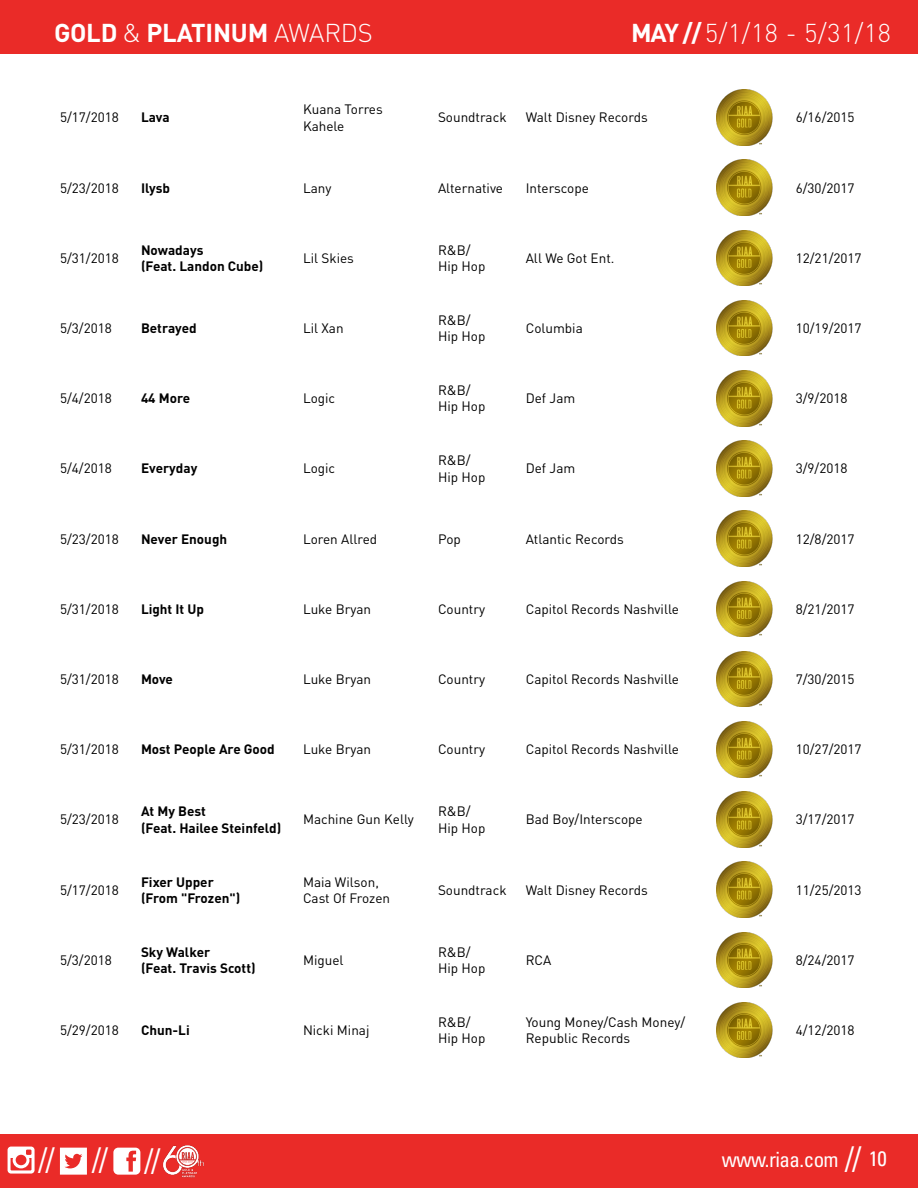
<style>
.page{position:relative;width:918px;height:1188px;background:#fff}
.page>*{position:absolute;margin:0;border:0;box-sizing:border-box;transform-origin:0 0}
.t1{font:condensed 31.5px "Univers LT Std";color:#fff}
.t2{font:700 25.5px "DINOT";letter-spacing:-.01em;color:#fff}
.t3{font:300 25.5px "DINOT";color:#fff}
.t4{font:condensed 21px "Univers LT Std";letter-spacing:-.025em;color:#fff}
.t5{font:13.5px/16.2px "DINOT";color:#000}
.t6{font:700 13.5px/16.2px "DINOT";color:#000}
.s1{font-weight:300}
.s2{font-weight:700}
.s3{font-size:31.5px}
</style>
<div class="page">
<div style="left:0;top:1134px;width:918px;height:54px;background:#ea2b28"></div>
<div style="left:0;top:0;width:918px;height:54px;background:#ea2b28"></div>
<svg style="left:8px;top:1147px;width:27px;height:27px"></svg>
<svg style="left:60px;top:1148px;width:27px;height:27px"></svg>
<svg style="left:113px;top:1148px;width:27px;height:27px"></svg>
<img style="left:162px;top:1145px;width:42px;height:33px">
<img style="left:716px;top:90px;width:57px;height:55px">
<img style="left:716px;top:160px;width:57px;height:55px">
<img style="left:716px;top:230px;width:57px;height:56px">
<img style="left:716px;top:300px;width:57px;height:56px">
<img style="left:716px;top:370px;width:57px;height:56px">
<img style="left:716px;top:441px;width:57px;height:55px">
<img style="left:716px;top:511px;width:57px;height:55px">
<img style="left:716px;top:581px;width:57px;height:56px">
<img style="left:716px;top:651px;width:57px;height:56px">
<img style="left:716px;top:721px;width:57px;height:56px">
<img style="left:716px;top:792px;width:57px;height:55px">
<img style="left:716px;top:862px;width:57px;height:55px">
<img style="left:716px;top:932px;width:57px;height:56px">
<img style="left:716px;top:1002px;width:57px;height:56px">
<h2 class="t2" style="left:54px;top:15px;width:320px">GOLD <span class="s1">&amp;</span> PLATINUM <span class="s1">AWARDS</span></h2>
<h2 class="t3" style="left:631px;top:15px;width:261px"><span class="s2">MAY //</span>5/1/18 - 5/31/18</h2>
<p class="t5" style="left:60px;top:109px;width:60px">5/17/2018</p>
<p class="t6" style="left:141px;top:109px;width:30px">Lava</p>
<p class="t5" style="left:303px;top:101px;width:81px">Kuana Torres<br>Kahele</p>
<p class="t5" style="left:438px;top:109px;width:70px">Soundtrack</p>
<p class="t5" style="left:526px;top:109px;width:123px">Walt Disney Records</p>
<p class="t5" style="left:796px;top:109px;width:60px">6/16/2015</p>
<p class="t5" style="left:60px;top:179px;width:60px">5/23/2018</p>
<p class="t6" style="left:141px;top:179px;width:31px">Ilysb</p>
<p class="t5" style="left:303px;top:179px;width:30px">Lany</p>
<p class="t5" style="left:438px;top:179px;width:67px">Alternative</p>
<p class="t5" style="left:526px;top:179px;width:65px">Interscope</p>
<p class="t5" style="left:796px;top:179px;width:60px">6/30/2017</p>
<p class="t5" style="left:60px;top:249px;width:60px">5/31/2018</p>
<p class="t6" style="left:141px;top:241px;width:124px">Nowadays<br>(Feat. Landon Cube)</p>
<p class="t5" style="left:303px;top:249px;width:52px">Lil Skies</p>
<p class="t5" style="left:438px;top:241px;width:49px">R&amp;B/<br>Hip Hop</p>
<p class="t5" style="left:526px;top:249px;width:90px">All We Got Ent.</p>
<p class="t5" style="left:796px;top:249px;width:67px">12/21/2017</p>
<p class="t5" style="left:60px;top:320px;width:53px">5/3/2018</p>
<p class="t6" style="left:141px;top:320px;width:57px">Betrayed</p>
<p class="t5" style="left:303px;top:320px;width:42px">Lil Xan</p>
<p class="t5" style="left:438px;top:311px;width:49px">R&amp;B/<br>Hip Hop</p>
<p class="t5" style="left:526px;top:320px;width:59px">Columbia</p>
<p class="t5" style="left:796px;top:320px;width:67px">10/19/2017</p>
<p class="t5" style="left:60px;top:390px;width:53px">5/4/2018</p>
<p class="t6" style="left:141px;top:390px;width:51px">44 More</p>
<p class="t5" style="left:303px;top:390px;width:34px">Logic</p>
<p class="t5" style="left:438px;top:382px;width:49px">R&amp;B/<br>Hip Hop</p>
<p class="t5" style="left:526px;top:390px;width:51px">Def Jam</p>
<p class="t5" style="left:796px;top:390px;width:53px">3/9/2018</p>
<p class="t5" style="left:60px;top:460px;width:53px">5/4/2018</p>
<p class="t6" style="left:141px;top:460px;width:58px">Everyday</p>
<p class="t5" style="left:303px;top:460px;width:34px">Logic</p>
<p class="t5" style="left:438px;top:452px;width:49px">R&amp;B/<br>Hip Hop</p>
<p class="t5" style="left:526px;top:460px;width:51px">Def Jam</p>
<p class="t5" style="left:796px;top:460px;width:53px">3/9/2018</p>
<p class="t5" style="left:60px;top:530px;width:60px">5/23/2018</p>
<p class="t6" style="left:141px;top:530px;width:88px">Never Enough</p>
<p class="t5" style="left:303px;top:530px;width:76px">Loren Allred</p>
<p class="t5" style="left:438px;top:530px;width:24px">Pop</p>
<p class="t5" style="left:526px;top:530px;width:100px">Atlantic Records</p>
<p class="t5" style="left:796px;top:530px;width:60px">12/8/2017</p>
<p class="t5" style="left:60px;top:600px;width:60px">5/31/2018</p>
<p class="t6" style="left:141px;top:600px;width:65px">Light It Up</p>
<p class="t5" style="left:303px;top:600px;width:70px">Luke Bryan</p>
<p class="t5" style="left:438px;top:600px;width:49px">Country</p>
<p class="t5" style="left:526px;top:600px;width:155px">Capitol Records Nashville</p>
<p class="t5" style="left:796px;top:600px;width:60px">8/21/2017</p>
<p class="t5" style="left:60px;top:671px;width:60px">5/31/2018</p>
<p class="t6" style="left:141px;top:671px;width:34px">Move</p>
<p class="t5" style="left:303px;top:671px;width:70px">Luke Bryan</p>
<p class="t5" style="left:438px;top:671px;width:49px">Country</p>
<p class="t5" style="left:526px;top:671px;width:155px">Capitol Records Nashville</p>
<p class="t5" style="left:796px;top:671px;width:60px">7/30/2015</p>
<p class="t5" style="left:60px;top:741px;width:60px">5/31/2018</p>
<p class="t6" style="left:141px;top:741px;width:135px">Most People Are Good</p>
<p class="t5" style="left:303px;top:741px;width:70px">Luke Bryan</p>
<p class="t5" style="left:438px;top:741px;width:49px">Country</p>
<p class="t5" style="left:526px;top:741px;width:155px">Capitol Records Nashville</p>
<p class="t5" style="left:796px;top:741px;width:67px">10/27/2017</p>
<p class="t5" style="left:60px;top:811px;width:60px">5/23/2018</p>
<p class="t6" style="left:141px;top:803px;width:142px">At My Best<br>(Feat. Hailee Steinfeld)</p>
<p class="t5" style="left:303px;top:811px;width:112px">Machine Gun Kelly</p>
<p class="t5" style="left:438px;top:803px;width:49px">R&amp;B/<br>Hip Hop</p>
<p class="t5" style="left:526px;top:811px;width:118px">Bad Boy/Interscope</p>
<p class="t5" style="left:796px;top:811px;width:60px">3/17/2017</p>
<p class="t5" style="left:60px;top:881px;width:60px">5/17/2018</p>
<p class="t6" style="left:141px;top:873px;width:101px">Fixer Upper (From "Frozen")</p>
<p class="t5" style="left:303px;top:873px;width:89px">Maia Wilson,<br>Cast Of Frozen</p>
<p class="t5" style="left:438px;top:881px;width:70px">Soundtrack</p>
<p class="t5" style="left:526px;top:881px;width:123px">Walt Disney Records</p>
<p class="t5" style="left:796px;top:881px;width:67px">11/25/2013</p>
<p class="t5" style="left:60px;top:951px;width:53px">5/3/2018</p>
<p class="t6" style="left:141px;top:943px;width:116px">Sky Walker<br>(Feat. Travis Scott)</p>
<p class="t5" style="left:303px;top:951px;width:42px">Miguel</p>
<p class="t5" style="left:438px;top:943px;width:49px">R&amp;B/<br>Hip Hop</p>
<p class="t5" style="left:526px;top:951px;width:27px">RCA</p>
<p class="t5" style="left:796px;top:951px;width:60px">8/24/2017</p>
<p class="t5" style="left:60px;top:1022px;width:60px">5/29/2018</p>
<p class="t6" style="left:141px;top:1022px;width:50px">Chun-Li</p>
<p class="t5" style="left:303px;top:1022px;width:68px">Nicki Minaj</p>
<p class="t5" style="left:438px;top:1013px;width:49px">R&amp;B/<br>Hip Hop</p>
<p class="t5" style="left:526px;top:1013px;width:161px">Young Money/Cash Money/<br>Republic Records</p>
<p class="t5" style="left:796px;top:1022px;width:60px">4/12/2018</p>
<h1 class="t1" style="left:39px;top:1138px;width:123px">// // //</h1>
<h3 class="t4" style="left:722px;top:1146px;width:167px">www.riaa.com <span class="s3">//</span> 10</h3>
</div>
